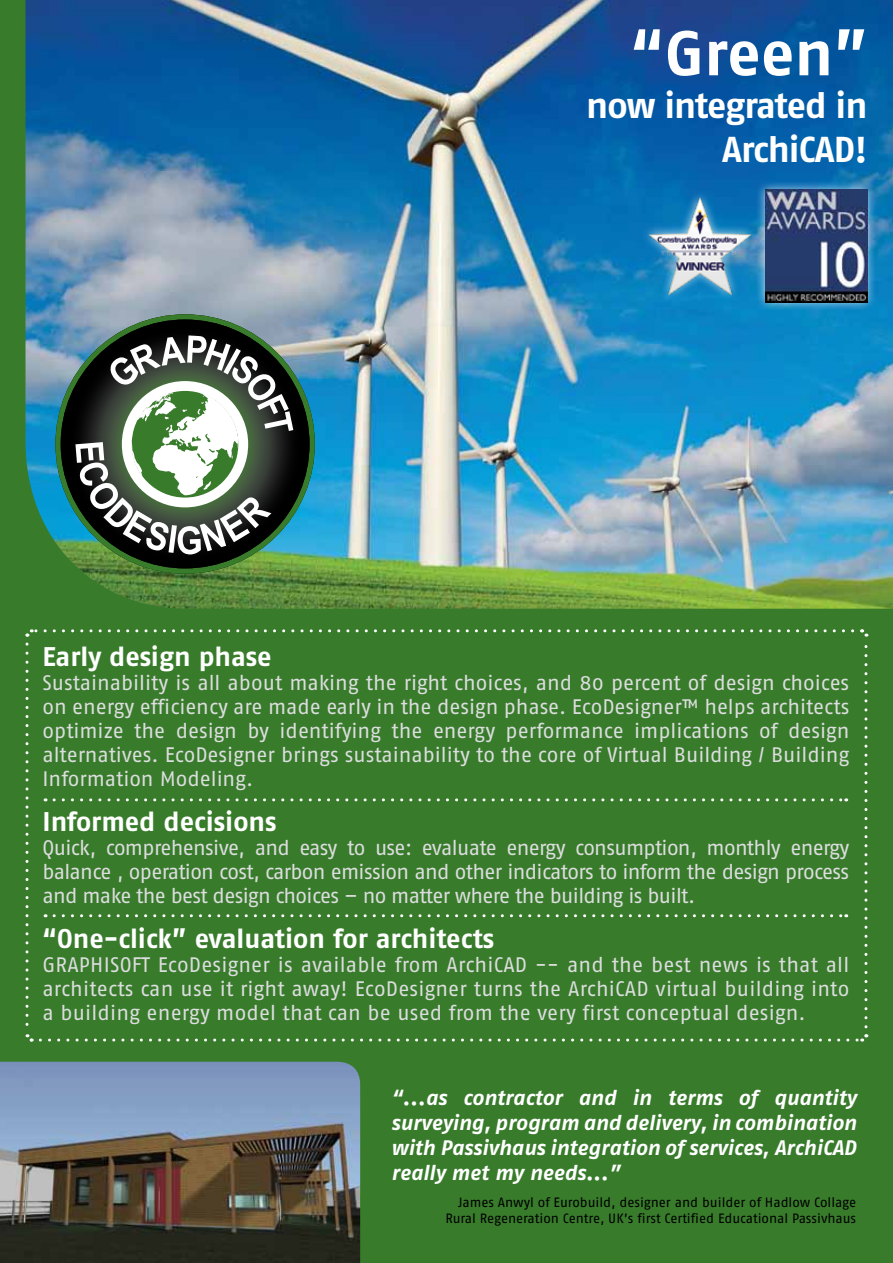
<style>
.page{position:relative;width:893px;height:1263px;background:#387c2b}
.page>*{position:absolute;margin:0;border:0;box-sizing:border-box;transform-origin:0 0}
.t1{font:700 63px "Fago No";color:#fff}
.t2{font:700 36px/43.2px "Fago No";letter-spacing:-.03em;color:#fff;text-align:right}
.t3{font:700 27px "Fago No";color:#fff}
.t4{font:21px/24px "Fago No";letter-spacing:-.005em;color:#dcddde;text-align:justify}
.t5{font:italic 700 21px/25.2px "Fago No";color:#fff;text-align:justify}
.t6{font:13.5px/16.2px "Fago No";letter-spacing:-.005em;color:#000;text-align:right}
</style>
<div class="page">
<img style="left:26px;top:0;width:867px;height:609px">
<svg style="left:25px;top:644px;width:9px;height:398px"></svg>
<svg style="left:40px;top:1034px;width:829px;height:8px"></svg>
<svg style="left:860px;top:629px;width:9px;height:398px"></svg>
<svg style="left:25px;top:629px;width:828px;height:8px"></svg>
<svg style="left:54px;top:798px;width:793px;height:3px"></svg>
<svg style="left:54px;top:914px;width:793px;height:3px"></svg>
<img style="left:55px;top:314px;width:260px;height:260px">
<div style="left:61px;top:319px;width:249px;height:249px;background:#000;border-radius:124px"></div>
<svg style="left:75px;top:335px;width:218px;height:219px"></svg>
<img style="left:0;top:1062px;width:360px;height:201px">
<div style="left:641px;top:189px;width:118px;height:113px;background:#fff;opacity:.75"></div>
<img style="left:646px;top:194px;width:107px;height:104px">
<div style="left:756px;top:180px;width:121px;height:132px;background:#fff;opacity:.75"></div>
<img style="left:765px;top:190px;width:102px;height:112px">
<h1 class="t1" style="left:630px;top:16px;width:238px">“Green”</h1>
<h2 class="t2" style="left:586px;top:84px;width:283px">now integrated in<br>ArchiCAD!</h2>
<p class="t3" style="left:43px;top:640px;width:231px">Early design phase</p>
<p class="t4" style="left:43px;top:670px;width:808px">Sustainability is all about making the right choices, and 80 percent of design choices on energy efficiency are made early in the design phase. EcoDesigner™ helps architects optimize the design by identifying the energy performance implications of design alternatives. EcoDesigner brings sustainability to the core of Virtual Building / Building Information Modeling.</p>
<p class="t3" style="left:43px;top:805px;width:236px">Informed decisions</p>
<p class="t4" style="left:43px;top:835px;width:808px">Quick, comprehensive, and easy to use: evaluate energy consumption, monthly energy balance , operation cost, carbon emission and other indicators to inform the design process and make the best design choices – no matter where the building is built.</p>
<p class="t3" style="left:43px;top:922px;width:453px">“One-click” evaluation for architects</p>
<p class="t4" style="left:43px;top:952px;width:808px">GRAPHISOFT EcoDesigner is available from ArchiCAD -- and the best news is that all architects can use it right away! EcoDesigner turns the ArchiCAD virtual building into a building energy model that can be used from the very first conceptual design.</p>
<p class="t5" style="left:391px;top:1084px;width:466px">“...as contractor and in terms of quantity surveying, program and delivery, in combination with Passivhaus integration of services, ArchiCAD really met my needs...”</p>
<p class="t6" style="left:445px;top:1194px;width:412px">James Anwyl of Eurobuild, designer and builder of Hadlow Collage<br>Rural Regeneration Centre, UK’s first Certified Educational Passivhaus</p>
</div>
